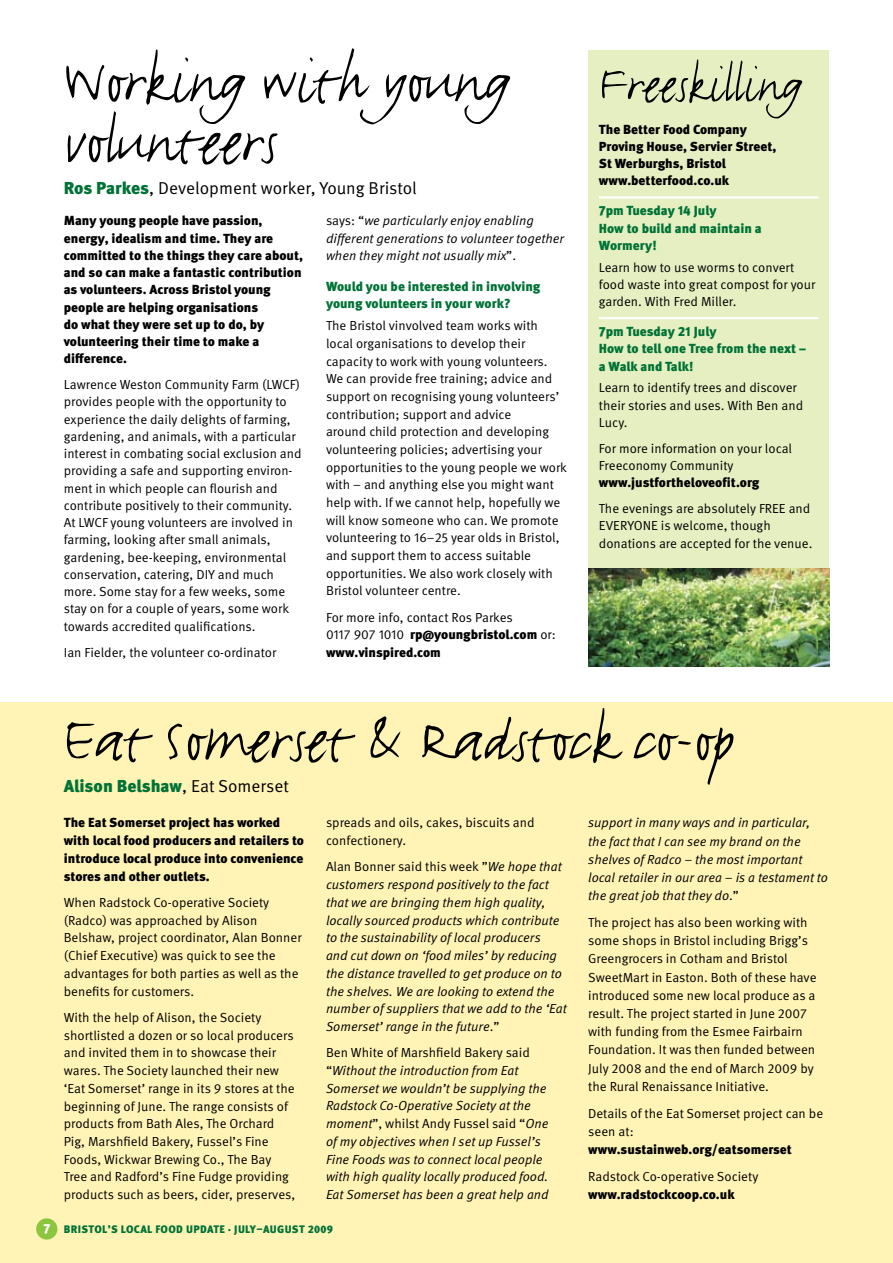
<style>
.page{position:relative;width:893px;height:1263px;background:#fff}
.page>*{position:absolute;margin:0;border:0;box-sizing:border-box;transform-origin:0 0}
.t1{font:72px/60.4px "FF Justlefthand";color:#000}
.t2{font:57px "FF Justlefthand";color:#000}
.t3{font:17.25px "Meta Pro";letter-spacing:-.005em;color:#000}
.t4{font:900 17.25px "Meta Pro";letter-spacing:-.01em;color:#007236}
.t5{font:13.2px/17.7px "Meta Pro";color:#000}
.t6{font:italic 13.2px/17.7px "Meta Pro";color:#000}
.t7{font:900 13.2px/17.2px "Meta Pro";color:#000}
.t8{font:900 13.2px/17.2px "Meta Pro";color:#007236}
.t9{font:900 10.8px "Meta Pro";letter-spacing:.035em;color:#007236}
.s1{font-weight:900;color:#007236}
.s2{font-style:normal}
.s3{font-weight:900}
.s4{font-weight:400;color:#000}
.s5{font-size:13.2px;color:#fff}
</style>
<div class="page">
<div style="left:0;top:702px;width:893px;height:561px;background:#fff3b5"></div>
<div style="left:36px;top:1218px;width:21px;height:21px;background:#8cc63f;border-radius:50%"></div>
<div style="left:588px;top:51px;width:241px;height:615px;background:#e6efc1"></div>
<hr style="left:599px;top:196px;width:220px;height:2px;background:#fff">
<hr style="left:599px;top:317px;width:220px;height:2px;background:#fff">
<img style="left:588px;top:568px;width:241px;height:98px">
<h1 class="t1" style="left:64px;top:53px;width:449px">Working with young volunteers</h1>
<h3 class="t3" style="left:64px;top:178px;width:355px"><span class="s1">Ros Parkes</span>, Development worker, Young Bristol</h3>
<p class="t6" style="left:326px;top:212px;width:240px"><span class="s2">says: “</span>we particularly enjoy enabling different generations to volunteer together when they might not usually mix<span class="s2">”.</span></p>
<p class="t8" style="left:326px;top:278px;width:216px;line-height:17.7px">Would you be interested in involving young volunteers in your work?</p>
<p class="t5" style="left:326px;top:317px;width:242px">The Bristol vinvolved team works with local organisations to develop their capacity to work with young volunteers.<br>We can provide free training; advice and support on recognising young volunteers’ contribution; support and advice<br>around child protection and developing volunteering policies; advertising your opportunities to the young people we work with – and anything else you might want help with. If we cannot help, hopefully we will know someone who can. We promote volunteering to 16–25 year olds in Bristol, and support them to access suitable opportunities. We also work closely with Bristol volunteer centre.</p>
<p class="t5" style="left:326px;top:608px;width:231px">For more info, contact Ros Parkes<br>0117 907 1010 <span class="s3">rp@youngbristol.com</span> or: <span class="s3">www.vinspired.com</span></p>
<p class="t7" style="left:64px;top:213px;width:241px">Many young people have passion, energy, idealism and time. They are committed to the things they care about, and so can make a fantastic contribution as volunteers. Across Bristol young people are helping organisations<br>do what they were set up to do, by volunteering their time to make a difference.</p>
<p class="t5" style="left:64px;top:376px;width:239px;line-height:17.2px">Lawrence Weston Community Farm (LWCF) provides people with the opportunity to experience the daily delights of farming, gardening, and animals, with a particular interest in combating social exclusion and providing a safe and supporting environ&shy;ment in which people can flourish and contribute positively to their community.<br>At LWCF young volunteers are involved in farming, looking after small animals, gardening, bee-keeping, environmental conservation, catering, DIY and much more. Some stay for a few weeks, some stay on for a couple of years, some work towards accredited qualifications.</p>
<p class="t5" style="left:64px;top:643px;width:214px">Ian Fielder, the volunteer co-ordinator</p>
<h2 class="t2" style="left:599px;top:49px;width:206px">Freeskilling</h2>
<p class="t7" style="left:599px;top:121px;width:179px">The Better Food Company<br>Proving House, Servier Street,<br>St Werburghs, Bristol www.betterfood.co.uk</p>
<p class="t8" style="left:599px;top:203px;width:164px">7pm Tuesday 14 July<br>How to build and maintain a<br>Wormery!</p>
<p class="t5" style="left:599px;top:258px;width:218px;line-height:17.2px">Learn how to use worms to convert food waste into great compost for your garden. With Fred Miller.</p>
<p class="t8" style="left:599px;top:323px;width:209px">7pm Tuesday 21 July<br>How to tell one Tree from the next – a Walk and Talk!</p>
<p class="t5" style="left:599px;top:379px;width:206px;line-height:17.2px">Learn to identify trees and discover their stories and uses. With Ben and<br>Lucy.</p>
<p class="t5" style="left:599px;top:440px;width:195px;line-height:17.2px">For more information on your local<br>Freeconomy Community</p>
<p class="t7" style="left:599px;top:474px;width:162px">www.justfortheloveofit.org</p>
<p class="t5" style="left:599px;top:500px;width:215px;line-height:17.2px">The evenings are absolutely FREE and<br>EVERYONE is welcome, though donations are accepted for the venue.</p>
<h1 class="t1" style="left:64px;top:711px;width:673px">Eat Somerset &amp; Radstock co-op</h1>
<h3 class="t4" style="left:64px;top:776px;width:227px">Alison Belshaw<span class="s4">, Eat Somerset</span></h3>
<p class="t7" style="left:64px;top:814px;width:242px;line-height:17.7px">The Eat Somerset project has worked with local food producers and retailers to introduce local produce into convenience stores and other outlets.</p>
<p class="t5" style="left:64px;top:894px;width:239px">When Radstock Co-operative Society (Radco) was approached by Alison Belshaw, project coordinator, Alan Bonner (Chief Executive) was quick to see the advantages for both parties as well as the benefits for customers.</p>
<p class="t5" style="left:64px;top:1009px;width:233px">With the help of Alison, the Society shortlisted a dozen or so local producers and invited them in to showcase their wares. The Society launched their new ‘Eat Somerset’ range in its 9 stores at the beginning of June. The range consists of products from Bath Ales, The Orchard Pig, Marshfield Bakery, Fussel’s Fine Foods, Wickwar Brewing Co., The Bay Tree and Radford’s Fine Fudge providing products such as beers, cider, preserves,</p>
<p class="t5" style="left:326px;top:814px;width:210px">spreads and oils, cakes, biscuits and confectionery.</p>
<p class="t6" style="left:326px;top:859px;width:242px"><span class="s2">Alan Bonner said this week ”</span>We hope that customers respond positively to the fact that we are bringing them high quality, locally sourced products which contribute to the sustainability of local producers<br>and cut down on ‘food miles’ by reducing the distance travelled to get produce on to the shelves. We are looking to extend the number of suppliers that we add to the ‘Eat Somerset’ range in the future<span class="s2">.”</span></p>
<p class="t6" style="left:326px;top:1044px;width:224px"><span class="s2">Ben White of Marshfield Bakery said “</span>Without the introduction from Eat Somerset we wouldn’t be supplying the Radstock Co-Operative Society at the moment<span class="s2">”, whilst Andy Fussel said “</span>One of my objectives when I set up Fussel’s Fine Foods was to connect local people with high quality locally produced food.<br>Eat Somerset has been a great help and</p>
<p class="t9" style="left:43px;top:1222px;width:291px"><span class="s5">7</span> bristol’s local food update · july–august 2009</p>
<p class="t6" style="left:588px;top:814px;width:241px;line-height:18.1px">support in many ways and in particular, the fact that I can see my brand on the shelves of Radco – the most important local retailer in our area – is a testament to the great job that they do<span class="s2">.”</span></p>
<p class="t5" style="left:588px;top:913px;width:230px;line-height:18.1px">The project has also been working with some shops in Bristol including Brigg’s Greengrocers in Cotham and Bristol SweetMart in Easton. Both of these have introduced some new local produce as a result. The project started in June 2007 with funding from the Esmee Fairbairn Foundation. It was then funded between July 2008 and the end of March 2009 by the Rural Renaissance Initiative.</p>
<p class="t5" style="left:588px;top:1104px;width:237px;line-height:18.1px">Details of the Eat Somerset project can be seen at:</p>
<p class="t7" style="left:588px;top:1141px;width:205px">www.sustainweb.org/eatsomerset</p>
<p class="t5" style="left:588px;top:1167px;width:172px">Radstock Co-operative Society</p>
<p class="t7" style="left:588px;top:1186px;width:148px">www.radstockcoop.co.uk</p>
</div>
